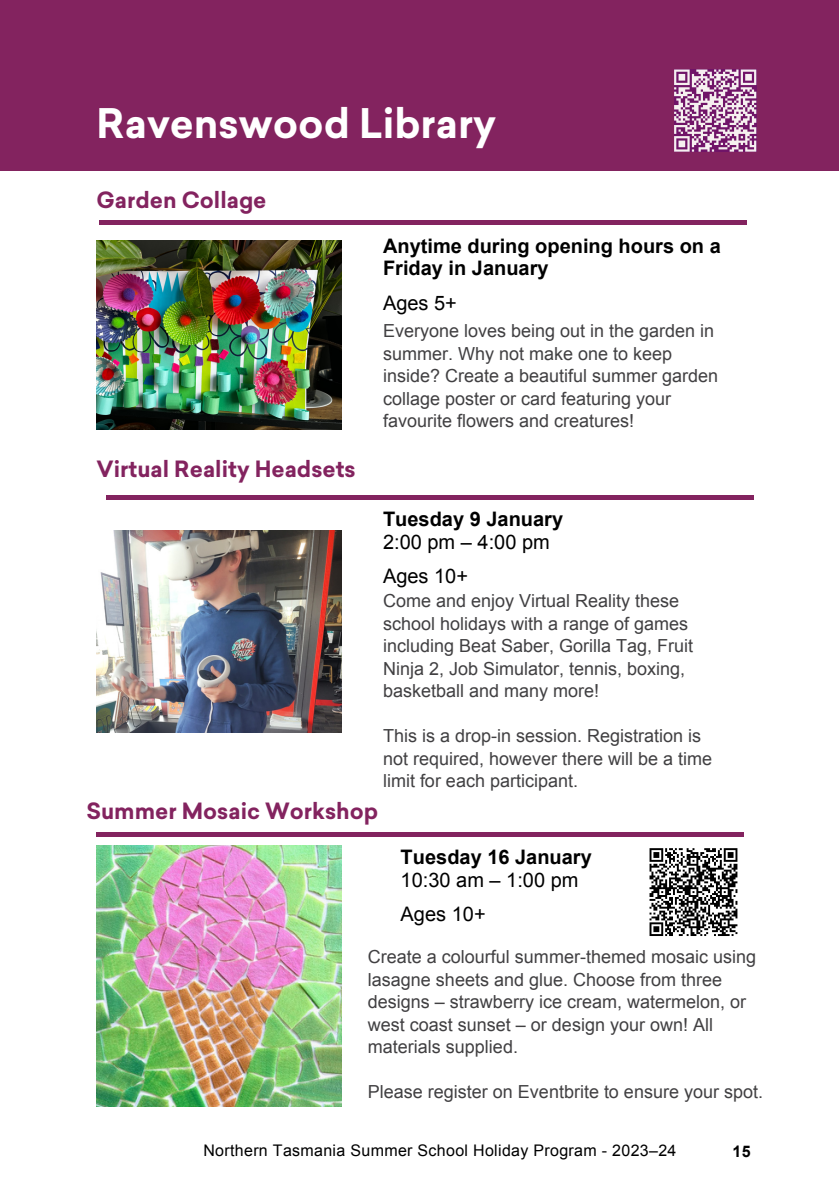
<style>
.page{position:relative;width:839px;height:1191px;background:#fff}
.page>*{position:absolute;margin:0;border:0;box-sizing:border-box;transform-origin:0 0}
.t1{font:700 40px "Sailec";color:#fff}
.t2{font:700 22px "Sailec";color:#83235f}
.t3{font:700 20px/22.4px "Arial";color:#000}
.t4{font:20px "Arial";color:#000}
.t5{font:18px/22.4px "Arial";color:#414042}
.t6{font:16px "Arial";letter-spacing:.02em;color:#000}
.t7{font:700 16px "Arial";color:#000}
</style>
<div class="page">
<hr style="left:100px;top:221px;width:293px;height:4px;background:#83235f">
<hr style="left:393px;top:221px;width:353px;height:4px;background:#83235f">
<hr style="left:107px;top:495px;width:293px;height:4px;background:#83235f">
<hr style="left:400px;top:495px;width:353px;height:4px;background:#83235f">
<hr style="left:96px;top:832px;width:294px;height:4px;background:#83235f">
<hr style="left:390px;top:832px;width:353px;height:4px;background:#83235f">
<div style="left:0;top:0;width:838px;height:170px;background:#83235f"></div>
<img style="left:97px;top:241px;width:244px;height:189px">
<img style="left:96px;top:530px;width:245px;height:203px">
<img style="left:97px;top:845px;width:244px;height:261px">
<svg style="left:674px;top:70px;width:82px;height:82px"></svg>
<svg style="left:649px;top:848px;width:88px;height:88px"></svg>
<p class="t1" style="left:96px;top:108px;width:401px">Ravenswood Library</p>
<p class="t2" style="left:96px;top:192px;width:171px">Garden Collage</p>
<p class="t2" style="left:96px;top:460px;width:261px">Virtual Reality Headsets</p>
<p class="t3" style="left:383px;top:234px;width:339px">Anytime during opening hours on a<br>Friday in January</p>
<p class="t4" style="left:383px;top:291px;width:75px">Ages 5+</p>
<p class="t5" style="left:383px;top:320px;width:336px">Everyone loves being out in the garden in summer. Why not make one to keep inside? Create a beautiful summer garden collage poster or card featuring your favourite flowers and creatures!</p>
<p class="t3" style="left:383px;top:508px;width:182px">Tuesday 9 January</p>
<p class="t4" style="left:383px;top:531px;width:168px">2:00 pm – 4:00 pm</p>
<p class="t4" style="left:383px;top:565px;width:87px">Ages 10+</p>
<p class="t5" style="left:383px;top:590px;width:311px">Come and enjoy Virtual Reality these school holidays with a range of games including Beat Saber, Gorilla Tag, Fruit Ninja 2, Job Simulator, tennis, boxing, basketball and many more!</p>
<p class="t5" style="left:383px;top:725px;width:330px">This is a drop-in session. Registration is not required, however there will be a time limit for each participant.</p>
<p class="t2" style="left:86px;top:803px;width:293px">Summer Mosaic Workshop</p>
<p class="t3" style="left:400px;top:846px;width:193px">Tuesday 16 January</p>
<p class="t4" style="left:400px;top:868px;width:179px">10:30 am – 1:00 pm</p>
<p class="t4" style="left:400px;top:903px;width:87px">Ages 10+</p>
<p class="t5" style="left:368px;top:946px;width:389px">Create a colourful summer-themed mosaic using lasagne sheets and glue. Choose from three designs – strawberry ice cream, watermelon, or west coast sunset – or design your own! All materials supplied.</p>
<p class="t5" style="left:368px;top:1081px;width:396px">Please register on Eventbrite to ensure your spot.</p>
<p class="t6" style="left:203px;top:1142px;width:474px">Northern Tasmania Summer School Holiday Program - 2023–24</p>
<p class="t7" style="left:732px;top:1143px;width:20px">15</p>
</div>
